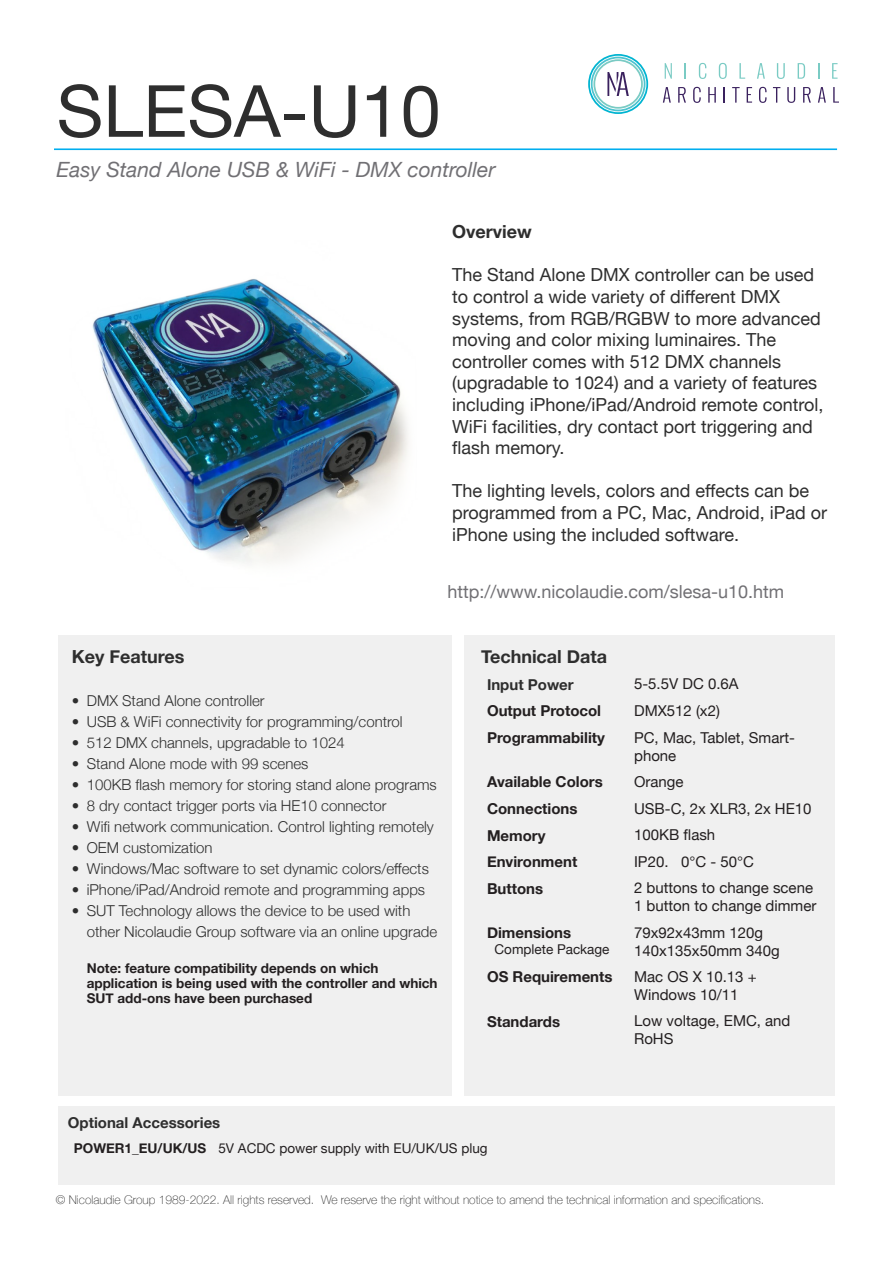
<style>
.page{position:relative;width:893px;height:1263px;background:#fff}
.page>*{position:absolute;margin:0;border:0;box-sizing:border-box;transform-origin:0 0}
.t1{font:72px "Helvetica Neue";color:#2e2e2e}
.t2{font:italic 21px "Helvetica Neue";color:#717074}
.t3{font:18px/21.6px "Helvetica Neue";color:#2e2e2e}
.t4{font:18px "Helvetica Neue";color:#717074}
.t5{font:700 18px "Helvetica Neue";color:#2e2e2e}
.t6{font:300 15px/21px "Helvetica Neue";color:#2e2e2e}
.t7{font:15px/18px "Helvetica Neue";color:#231f20}
.t8{font:700 15px "Helvetica Neue";color:#231f20}
.t9{font:700 15px "Helvetica Neue";color:#2e2e2e}
.t10{font:700 13.5px/15px "Helvetica Neue";color:#231f20}
.t11{font:13.5px "Helvetica Neue";color:#231f20}
.t12{font:100 12px "Helvetica Neue";color:#2e2e2e}
</style>
<div class="page">
<div style="left:59px;top:635px;width:393px;height:461px;background:#f0f0f0"></div>
<div style="left:464px;top:635px;width:371px;height:461px;background:#f0f0f0"></div>
<div style="left:59px;top:1106px;width:776px;height:79px;background:#f0f0f0"></div>
<svg style="left:588px;top:54px;width:60px;height:60px"></svg>
<svg style="left:665px;top:63px;width:7px;height:16px"></svg>
<svg style="left:685px;top:63px;width:1px;height:16px"></svg>
<svg style="left:699px;top:63px;width:7px;height:16px"></svg>
<svg style="left:719px;top:63px;width:8px;height:16px"></svg>
<svg style="left:739px;top:63px;width:6px;height:16px"></svg>
<svg style="left:757px;top:63px;width:8px;height:16px"></svg>
<svg style="left:777px;top:63px;width:8px;height:16px"></svg>
<svg style="left:798px;top:63px;width:7px;height:16px"></svg>
<svg style="left:818px;top:63px;width:1px;height:16px"></svg>
<svg style="left:832px;top:63px;width:5px;height:16px"></svg>
<svg style="left:663px;top:87px;width:8px;height:16px"></svg>
<svg style="left:678px;top:87px;width:8px;height:16px"></svg>
<svg style="left:693px;top:87px;width:8px;height:16px"></svg>
<svg style="left:708px;top:87px;width:8px;height:16px"></svg>
<svg style="left:724px;top:87px;width:1px;height:16px"></svg>
<svg style="left:732px;top:87px;width:8px;height:16px"></svg>
<svg style="left:747px;top:87px;width:5px;height:16px"></svg>
<svg style="left:759px;top:87px;width:7px;height:16px"></svg>
<svg style="left:773px;top:87px;width:7px;height:16px"></svg>
<svg style="left:787px;top:87px;width:8px;height:16px"></svg>
<svg style="left:803px;top:87px;width:8px;height:16px"></svg>
<svg style="left:818px;top:87px;width:8px;height:16px"></svg>
<svg style="left:833px;top:87px;width:6px;height:16px"></svg>
<hr style="left:54px;top:148px;width:783px;height:2px;background:#00aeef">
<img style="left:92px;top:279px;width:317px;height:284px">
<p class="t1" style="left:57px;top:59px;width:386px">SLESA-U10</p>
<p class="t2" style="left:57px;top:154px;width:440px">Easy Stand Alone USB &amp; WiFi - DMX controller</p>
<p class="t5" style="left:452px;top:218px;width:81px">Overview</p>
<p class="t3" style="left:452px;top:265px;width:373px">The Stand Alone DMX controller can be used to control a wide variety of different DMX systems, from RGB/RGBW to more advanced moving and color mixing luminaires. The controller comes with 512 DMX channels (upgradable to 1024) and a variety of features including iPhone/iPad/Android remote control, WiFi facilities, dry contact port triggering and flash memory.</p>
<p class="t3" style="left:452px;top:481px;width:377px">The lighting levels, colors and effects can be programmed from a PC, Mac, Android, iPad or iPhone using the included software.</p>
<p class="t4" style="left:448px;top:578px;width:338px">http://www.nicolaudie.com/slesa-u10.htm</p>
<p class="t5" style="left:72px;top:643px;width:114px">Key Features</p>
<p class="t6" style="left:72px;top:689px;width:194px">• DMX Stand Alone controller</p>
<p class="t6" style="left:72px;top:710px;width:332px">• USB &amp; WiFi connectivity for programming/control</p>
<p class="t6" style="left:72px;top:731px;width:274px">• 512 DMX channels, upgradable to 1024</p>
<p class="t6" style="left:72px;top:752px;width:238px">• Stand Alone mode with 99 scenes</p>
<p class="t6" style="left:72px;top:773px;width:367px">• 100KB flash memory for storing stand alone programs</p>
<p class="t6" style="left:72px;top:794px;width:316px">• 8 dry contact trigger ports via HE10 connector</p>
<p class="t6" style="left:72px;top:815px;width:364px">• Wifi network communication. Control lighting remotely</p>
<p class="t6" style="left:72px;top:836px;width:142px">• OEM customization</p>
<p class="t6" style="left:72px;top:857px;width:359px">• Windows/Mac software to set dynamic colors/effects</p>
<p class="t6" style="left:72px;top:878px;width:355px">• iPhone/iPad/Android remote and programming apps</p>
<p class="t6" style="left:87px;top:899px;width:352px;text-indent:-15px">• SUT Technology allows the device to be used with other Nicolaudie Group software via an online upgrade</p>
<p class="t10" style="left:87px;top:961px;width:352px">Note: feature compatibility depends on which application is being used with the controller and which<br>SUT add-ons have been purchased</p>
<p class="t5" style="left:481px;top:642px;width:128px">Technical Data</p>
<p class="t9" style="left:487px;top:673px;width:88px">Input Power</p>
<p class="t7" style="left:634px;top:676px;width:106px">5-5.5V DC 0.6A</p>
<p class="t8" style="left:487px;top:699px;width:116px">Output Protocol</p>
<p class="t7" style="left:634px;top:702px;width:87px">DMX512 (x2)</p>
<p class="t8" style="left:487px;top:726px;width:119px">Programmability</p>
<p class="t7" style="left:634px;top:729px;width:162px">PC, Mac, Tablet, Smart&shy;phone</p>
<p class="t8" style="left:487px;top:770px;width:117px">Available Colors</p>
<p class="t7" style="left:634px;top:773px;width:51px">Orange</p>
<p class="t8" style="left:487px;top:797px;width:92px">Connections</p>
<p class="t7" style="left:634px;top:800px;width:179px">USB-C, 2x XLR3, 2x HE10</p>
<p class="t8" style="left:487px;top:823px;width:60px">Memory</p>
<p class="t7" style="left:634px;top:827px;width:83px">100KB flash</p>
<p class="t8" style="left:487px;top:850px;width:92px">Environment</p>
<p class="t7" style="left:634px;top:853px;width:121px">IP20. 0°C - 50°C</p>
<p class="t8" style="left:487px;top:877px;width:58px">Buttons</p>
<p class="t7" style="left:634px;top:880px;width:184px">2 buttons to change scene<br>1 button to change dimmer</p>
<p class="t8" style="left:487px;top:921px;width:86px">Dimensions</p>
<p class="t11" style="left:494px;top:940px;width:117px">Complete Package</p>
<p class="t7" style="left:634px;top:924px;width:130px">79x92x43mm 120g</p>
<p class="t7" style="left:634px;top:942px;width:147px">140x135x50mm 340g</p>
<p class="t8" style="left:487px;top:965px;width:127px">OS Requirements</p>
<p class="t7" style="left:634px;top:968px;width:124px">Mac OS X 10.13 +</p>
<p class="t7" style="left:634px;top:986px;width:106px">Windows 10/11</p>
<p class="t8" style="left:487px;top:1009px;width:75px">Standards</p>
<p class="t7" style="left:634px;top:1013px;width:158px">Low voltage, EMC, and<br>RoHS</p>
<p class="t9" style="left:68px;top:1111px;width:154px">Optional Accessories</p>
<p class="t10" style="left:74px;top:1141px;width:134px">POWER1_EU/UK/US</p>
<p class="t11" style="left:218px;top:1138px;width:271px">5V ACDC power supply with EU/UK/US plug</p>
<p class="t12" style="left:56px;top:1191px;width:710px">© Nicolaudie Group 1989-2022. All rights reserved. We reserve the right without notice to amend the technical information and specifications.</p>
</div>
